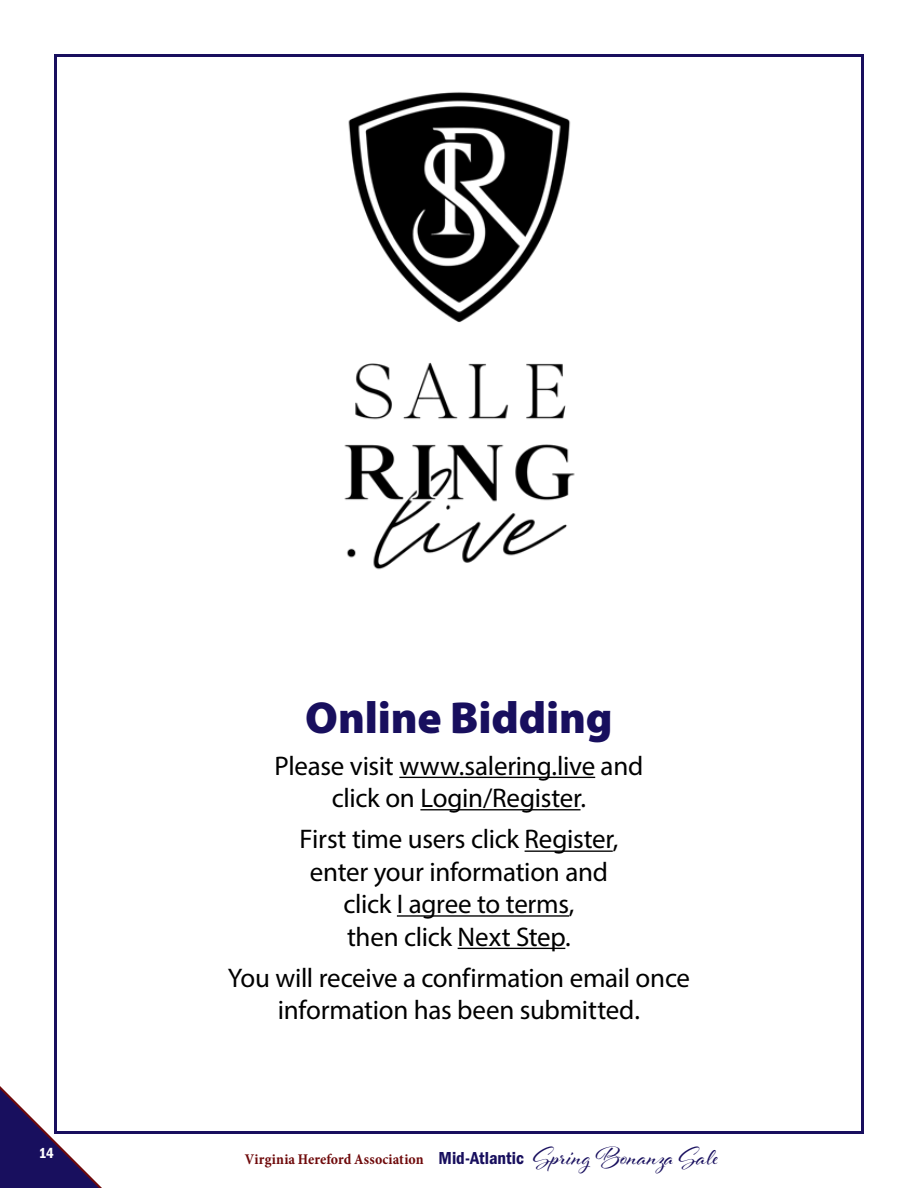
<style>
.page{position:relative;width:918px;height:1188px;background:#fff}
.page>*{position:absolute;margin:0;border:0;box-sizing:border-box;transform-origin:0 0}
.t1{font:900 45px "Myriad Pro";letter-spacing:-.005em;color:#180f5e}
.t2{font:27px/32.4px "Myriad Pro";letter-spacing:-.01em;color:#000;text-align:center}
.t3{font:700 condensed 15px "Minion Pro";letter-spacing:.005em;color:#6f0a0b}
.t4{font:15px "Franklin Gothic URW Con Dem";color:#fff}
.s1{font-family:"Franklin Gothic URW Con Dem";font-weight:400;font-stretch:normal;font-size:18px;color:#180f5e}
.s2{font-family:"Al Fresco";font-weight:400;font-stretch:normal;font-size:27px;color:#180f5e}
</style>
<div class="page">
<hr style="left:399px;top:777px;width:196px;height:1px;background:#000">
<hr style="left:420px;top:809px;width:161px;height:1px;background:#000">
<hr style="left:525px;top:850px;width:88px;height:2px;background:#000">
<hr style="left:397px;top:915px;width:172px;height:2px;background:#000">
<hr style="left:458px;top:948px;width:107px;height:1px;background:#000">
<img style="left:165px;top:54px;width:588px;height:516px">
<svg style="left:0;top:1070px;width:118px;height:118px"></svg>
<h1 class="t1" style="left:305px;top:688px;width:309px">Online Bidding</h1>
<p class="t2" style="left:275px;top:749px;width:370px">Please visit www.salering.live and click on Login/Register.</p>
<p class="t2" style="left:300px;top:823px;width:320px">First time users click Register, enter your information and click I agree to terms,<br>then click Next Step.</p>
<p class="t2" style="left:228px;top:961px;width:464px">You will receive a confirmation email once information has been submitted.</p>
<p class="t4" style="left:39px;top:1142px;width:17px">14</p>
<p class="t3" style="left:245px;top:1149px;width:475px">Virginia Hereford Association <span class="s1">Mid-Atlantic</span> <span class="s2">Spring Bonanza Sale</span></p>
</div>
